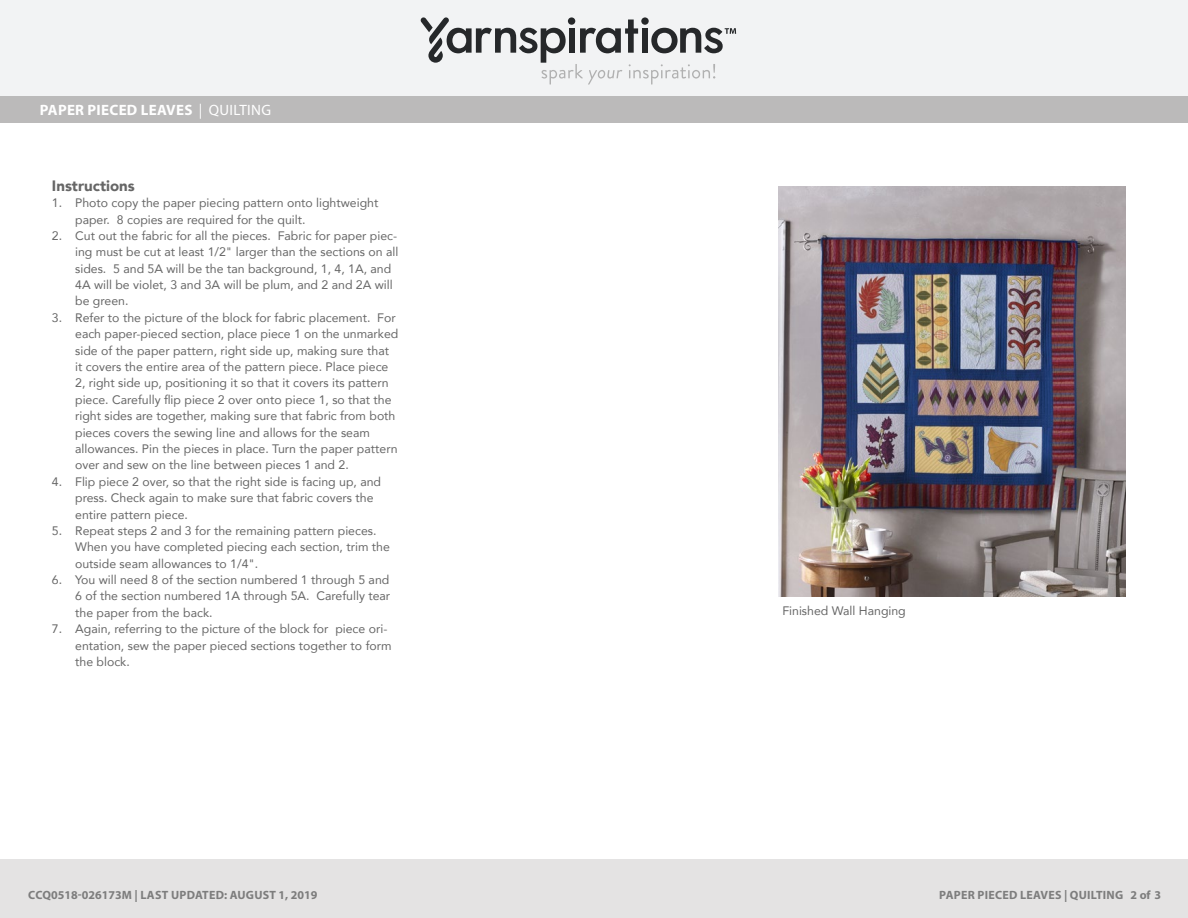
<style>
.page{position:relative;width:1188px;height:918px;background:#fff}
.page>*{position:absolute;margin:0;border:0;box-sizing:border-box;transform-origin:0 0}
.Head{font:700 15px "Myriad Pro";letter-spacing:.02em;color:#fff}
.t1{font:900 15px "Avenir";color:#666}
.t2{font:12.3px/16.4px "Avenir";color:#666}
.t3{font:700 12px "Myriad Pro";color:#7d7d7d}
.t4{font:700 12px "Myriad Pro";letter-spacing:.02em;color:#7d7d7d}
.s1{font-weight:400}
</style>
<div class="page">
<div style="left:0;top:0;width:1188px;height:98px;background:#f2f3f4"></div>
<svg style="left:421px;top:17px;width:315px;height:68px"></svg>
<div style="left:0;top:96px;width:1188px;height:27px;background:#bbbaba"></div>
<img style="left:779px;top:187px;width:346px;height:409px">
<div style="left:0;top:860px;width:1188px;height:58px;background:#e4e3e3"></div>
<p class="Head" style="left:40px;top:100px;width:233px">PAPER PIECED LEAVES <span class="s1">| QUILTING</span></p>
<p class="t1" style="left:52px;top:173px;width:84px">Instructions</p>
<p class="t2" style="left:75px;top:194px;width:305px;text-indent:-23px">1. Photo copy the paper piecing pattern onto lightweight paper. 8 copies are required for the quilt.</p>
<p class="t2" style="left:75px;top:227px;width:325px;text-indent:-23px">2. Cut out the fabric for all the pieces. Fabric for paper piec&shy;ing must be cut at least 1/2" larger than the sections on all sides. 5 and 5A will be the tan background, 1, 4, 1A, and 4A will be violet, 3 and 3A will be plum, and 2 and 2A will be green.</p>
<p class="t2" style="left:75px;top:309px;width:325px;text-indent:-23px">3. Refer to the picture of the block for fabric placement. For each paper-pieced section, place piece 1 on the unmarked side of the paper pattern, right side up, making sure that it covers the entire area of the pattern piece. Place piece 2, right side up, positioning it so that it covers its pattern piece. Carefully flip piece 2 over onto piece 1, so that the right sides are together, making sure that fabric from both pieces covers the sewing line and allows for the seam allowances. Pin the pieces in place. Turn the paper pattern over and sew on the line between pieces 1 and 2.</p>
<p class="t2" style="left:75px;top:473px;width:307px;text-indent:-23px">4. Flip piece 2 over, so that the right side is facing up, and press. Check again to make sure that fabric covers the entire pattern piece.</p>
<p class="t2" style="left:75px;top:522px;width:316px;text-indent:-23px">5. Repeat steps 2 and 3 for the remaining pattern pieces.<br>When you have completed piecing each section, trim the outside seam allowances to 1/4".</p>
<p class="t2" style="left:75px;top:571px;width:317px;text-align:justify;text-indent:-23px">6. You will need 8 of the section numbered 1 through 5 and 6 of the section numbered 1A through 5A. Carefully tear the paper from the back.</p>
<p class="t2" style="left:75px;top:620px;width:318px;text-indent:-23px">7. Again, referring to the picture of the block for piece ori&shy;entation, sew the paper pieced sections together to form the block.</p>
<p class="t2" style="left:782px;top:602px;width:125px">Finished Wall Hanging</p>
<p class="t3" style="left:28px;top:887px;width:291px">CCQ0518-026173M | LAST UPDATED: AUGUST 1, 2019</p>
<p class="t4" style="left:939px;top:887px;width:223px">PAPER PIECED LEAVES | QUILTING 2 of 3</p>
</div>
